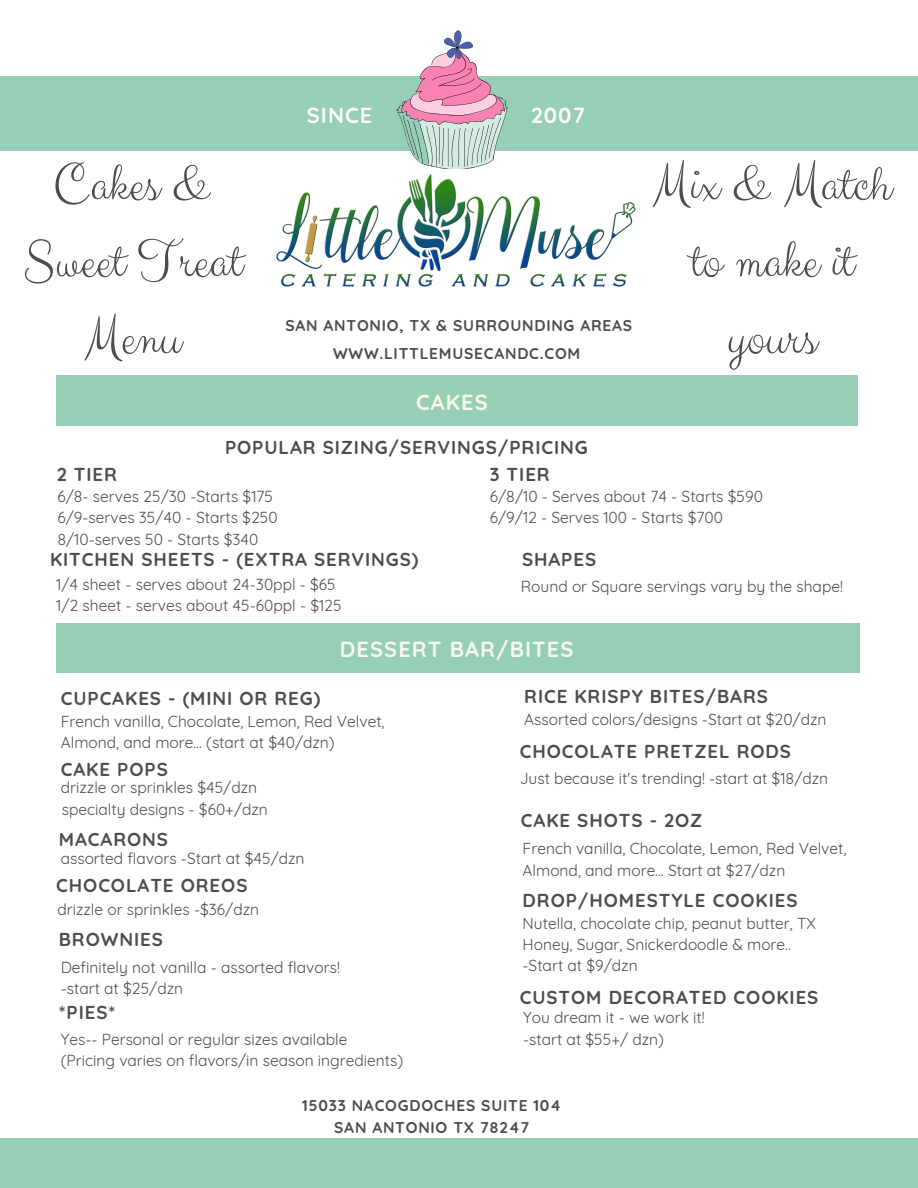
<style>
.page{position:relative;width:918px;height:1188px;background:#fff}
.page>*{position:absolute;margin:0;border:0;box-sizing:border-box;transform-origin:0 0}
.t1{font:55.05px "Clicker Script";color:#4d4d4d}
.t2{font:700 21.75px "Quicksand";letter-spacing:.05em;color:#fafaea}
.t3{font:700 21.75px "Quicksand";letter-spacing:.05em;color:#fff}
.t4{font:700 18.75px "Quicksand";letter-spacing:.05em;color:#4d4d4d}
.t5{font:15.6px/21.3px "Quicksand";color:#4d4d4d}
.t6{font:700 15.6px "Quicksand";letter-spacing:.05em;color:#4d4d4d}
</style>
<div class="page">
<div style="left:0;top:77px;width:918px;height:74px;background:#97cfb6"></div>
<svg style="left:396px;top:31px;width:112px;height:52px"></svg>
<div style="left:56px;top:376px;width:801px;height:49px;background:#97cfb6"></div>
<div style="left:56px;top:623px;width:804px;height:50px;background:#97cfb6"></div>
<div style="left:0;top:1139px;width:918px;height:49px;background:#97cfb6"></div>
<img style="left:243px;top:83px;width:428px;height:293px">
<p class="t3" style="left:307px;top:101px;width:67px">SINCE</p>
<p class="t3" style="left:531px;top:102px;width:56px">2007</p>
<p class="t1" style="left:53px;top:150px;width:160px">Cakes &amp;</p>
<p class="t1" style="left:23px;top:227px;width:220px">Sweet Treat</p>
<p class="t1" style="left:84px;top:303px;width:98px">Menu</p>
<p class="t6" style="left:285px;top:315px;width:348px">SAN ANTONIO, TX &amp; SURROUNDING AREAS</p>
<p class="t2" style="left:416px;top:388px;width:73px">CAKES</p>
<p class="t6" style="left:333px;top:344px;width:249px">WWW.LITTLEMUSECANDC.COM</p>
<p class="t1" style="left:653px;top:150px;width:240px">Mix &amp; Match</p>
<p class="t1" style="left:690px;top:227px;width:165px">to make it</p>
<p class="t1" style="left:727px;top:303px;width:91px">yours</p>
<p class="t4" style="left:225px;top:435px;width:364px">POPULAR SIZING/SERVINGS/PRICING</p>
<p class="t5" style="left:490px;top:485px;width:275px">6/8/10 - Serves about 74 - Starts $590</p>
<p class="t5" style="left:490px;top:507px;width:235px">6/9/12 - Serves 100 - Starts $700</p>
<p class="t4" style="left:57px;top:462px;width:62px">2 TIER</p>
<p class="t4" style="left:490px;top:462px;width:61px">3 TIER</p>
<p class="t5" style="left:57px;top:485px;width:217px">6/8- serves 25/30 -Starts $175</p>
<p class="t5" style="left:57px;top:507px;width:222px">6/9-serves 35/40 - Starts $250</p>
<p class="t5" style="left:57px;top:528px;width:203px">8/10-serves 50 - Starts $340</p>
<p class="t4" style="left:50px;top:547px;width:370px">KITCHEN SHEETS - (EXTRA SERVINGS)</p>
<p class="t5" style="left:56px;top:573px;width:281px">1/4 sheet - serves about 24-30ppl - $65</p>
<p class="t5" style="left:56px;top:595px;width:287px">1/2 sheet - serves about 45-60ppl - $125</p>
<p class="t4" style="left:522px;top:547px;width:76px">SHAPES</p>
<p class="t5" style="left:521px;top:576px;width:324px">Round or Square servings vary by the shape!</p>
<p class="t2" style="left:340px;top:635px;width:235px">DESSERT BAR/BITES</p>
<p class="t4" style="left:61px;top:687px;width:261px">CUPCAKES - (MINI OR REG)</p>
<p class="t5" style="left:61px;top:710px;width:325px">French vanilla, Chocolate, Lemon, Red Velvet,</p>
<p class="t5" style="left:61px;top:732px;width:275px">Almond, and more... (start at $40/dzn)</p>
<p class="t4" style="left:61px;top:757px;width:109px">CAKE POPS</p>
<p class="t5" style="left:61px;top:777px;width:198px">drizzle or sprinkles $45/dzn</p>
<p class="t4" style="left:59px;top:827px;width:111px">MACARONS</p>
<p class="t5" style="left:61px;top:847px;width:245px">assorted flavors -Start at $45/dzn</p>
<p class="t5" style="left:62px;top:798px;width:208px">specialty designs - $60+/dzn</p>
<p class="t4" style="left:56px;top:873px;width:193px">CHOCOLATE OREOS</p>
<p class="t5" style="left:57px;top:898px;width:203px">drizzle or sprinkles -$36/dzn</p>
<p class="t4" style="left:59px;top:927px;width:106px">BROWNIES</p>
<p class="t5" style="left:61px;top:957px;width:281px">Definitely not vanilla - assorted flavors!</p>
<p class="t5" style="left:61px;top:978px;width:124px">-start at $25/dzn</p>
<p class="t4" style="left:59px;top:1000px;width:58px">*PIES*</p>
<p class="t5" style="left:61px;top:1028px;width:288px">Yes-- Personal or regular sizes available</p>
<p class="t5" style="left:61px;top:1050px;width:344px">(Pricing varies on flavors/in season ingredients)</p>
<p class="t4" style="left:524px;top:684px;width:245px">RICE KRISPY BITES/BARS</p>
<p class="t5" style="left:524px;top:708px;width:304px">Assorted colors/designs -Start at $20/dzn</p>
<p class="t4" style="left:520px;top:740px;width:273px">CHOCOLATE PRETZEL RODS</p>
<p class="t5" style="left:520px;top:768px;width:310px">Just because it's trending! -start at $18/dzn</p>
<p class="t4" style="left:521px;top:808px;width:183px">CAKE SHOTS - 2OZ</p>
<p class="t5" style="left:523px;top:838px;width:325px">French vanilla, Chocolate, Lemon, Red Velvet,</p>
<p class="t5" style="left:523px;top:859px;width:264px">Almond, and more... Start at $27/dzn</p>
<p class="t4" style="left:523px;top:888px;width:276px">DROP/HOMESTYLE COOKIES</p>
<p class="t5" style="left:523px;top:912px;width:295px">Nutella, chocolate chip, peanut butter, TX<br>Honey, Sugar, Snickerdoodle &amp; more..</p>
<p class="t5" style="left:523px;top:955px;width:117px">-Start at $9/dzn</p>
<p class="t4" style="left:520px;top:985px;width:300px">CUSTOM DECORATED COOKIES</p>
<p class="t5" style="left:523px;top:1007px;width:183px">You dream it - we work it!</p>
<p class="t5" style="left:523px;top:1028px;width:142px">-start at $55+/ dzn)</p>
<p class="t6" style="left:302px;top:1096px;width:260px">15033 NACOGDOCHES SUITE 104</p>
<p class="t6" style="left:334px;top:1117px;width:197px">SAN ANTONIO TX 78247</p>
</div>
